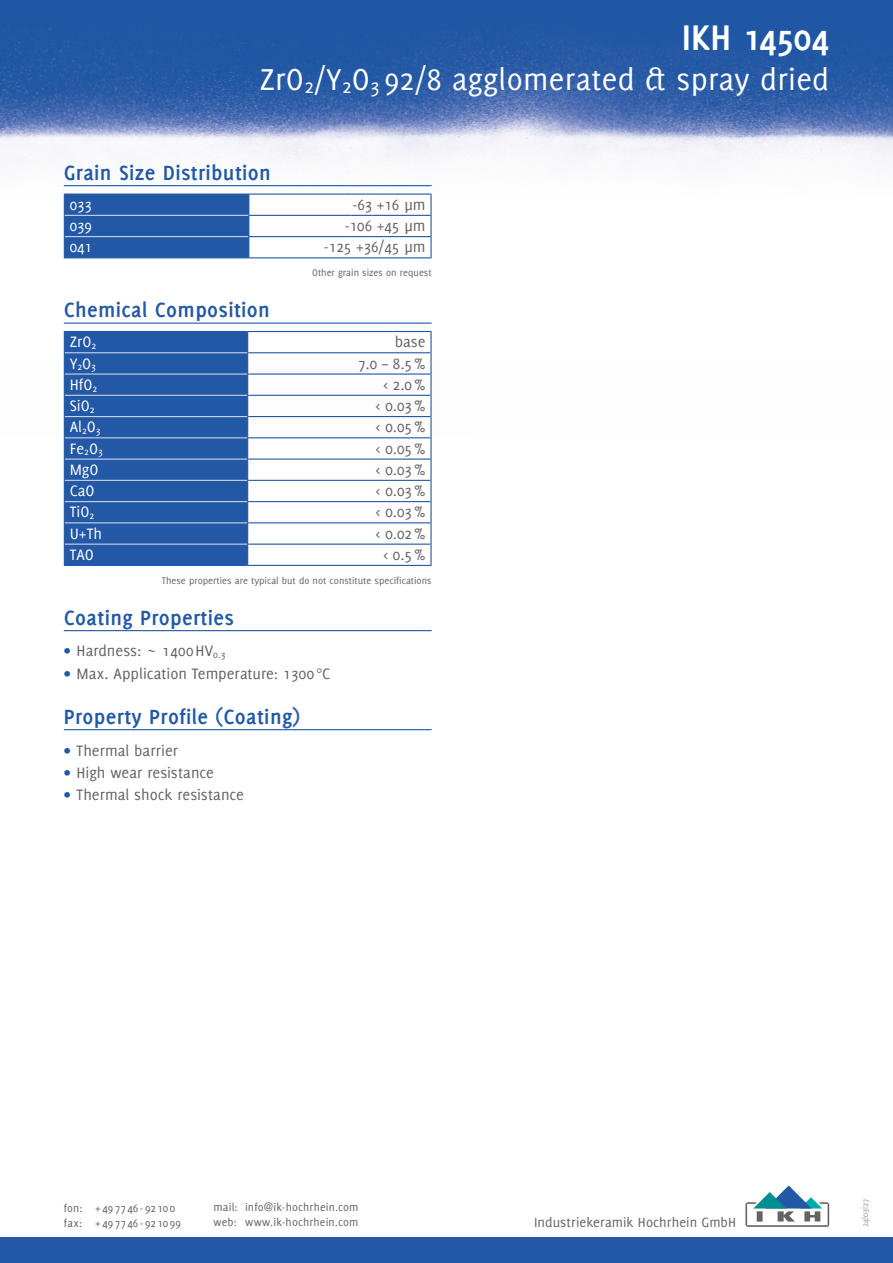
<style>
.page{position:relative;width:893px;height:1263px;background:#fff}
.page>*{position:absolute;margin:0;border:0;box-sizing:border-box;transform-origin:0 0}
.t1{font:700 39px "Delicious";color:#fff}
.t2{font:33px "Delicious";letter-spacing:.01em;color:#fff}
.t3{font:700 22.5px "Delicious";letter-spacing:.015em;color:#2258a5}
.t4{font:16.5px "Delicious";color:#626261}
.t5{font:16.5px "Delicious";color:#fff}
.t6{font:14.55px "Delicious";letter-spacing:.005em;color:#626261}
.t7{font:12px/15px "Delicious";letter-spacing:.01em;color:#626261}
.t8{font:10.5px "Delicious";color:#626261}
.t9{font:9px "Delicious";color:#9c9c9d}
.s1{color:#2258a5}
</style>
<div class="page">
<div style="left:0;top:1237px;width:893px;height:26px;background:#2258a5"></div>
<img style="left:0;top:0;width:893px;height:440px">
<div style="left:0;top:147px;width:893px;height:211px;background:#fff"></div>
<hr style="left:64px;top:185px;width:368px;height:1px;background:#2258a5">
<hr style="left:249px;top:194px;width:102px;height:1px;background:#2258a5">
<svg style="left:351px;top:194px;width:21px;height:1px"></svg>
<hr style="left:372px;top:194px;width:60px;height:1px;background:#2258a5">
<hr style="left:430px;top:195px;width:2px;height:20px;background:#2258a5">
<hr style="left:248px;top:215px;width:103px;height:1px;background:#2258a5">
<svg style="left:351px;top:215px;width:21px;height:1px"></svg>
<hr style="left:372px;top:215px;width:60px;height:1px;background:#2258a5">
<hr style="left:430px;top:216px;width:2px;height:20px;background:#2258a5">
<hr style="left:248px;top:236px;width:103px;height:1px;background:#2258a5">
<div style="left:64px;top:194px;width:185px;height:64px;background:#2258a5"></div>
<hr style="left:249px;top:257px;width:102px;height:1px;background:#2258a5">
<svg style="left:351px;top:236px;width:21px;height:1px"></svg>
<hr style="left:372px;top:236px;width:60px;height:1px;background:#2258a5">
<hr style="left:430px;top:237px;width:2px;height:20px;background:#2258a5">
<svg style="left:351px;top:257px;width:21px;height:1px"></svg>
<hr style="left:372px;top:257px;width:60px;height:1px;background:#2258a5">
<hr style="left:65px;top:215px;width:183px;height:1px;background:#cdd1eb">
<hr style="left:64px;top:323px;width:368px;height:1px;background:#2258a5">
<hr style="left:248px;top:331px;width:184px;height:1px;background:#2258a5">
<hr style="left:430px;top:332px;width:2px;height:21px;background:#2258a5">
<hr style="left:430px;top:353px;width:2px;height:21px;background:#2258a5">
<hr style="left:430px;top:374px;width:2px;height:21px;background:#2258a5">
<hr style="left:430px;top:395px;width:2px;height:22px;background:#2258a5">
<hr style="left:430px;top:417px;width:2px;height:21px;background:#2258a5">
<hr style="left:430px;top:438px;width:2px;height:21px;background:#2258a5">
<hr style="left:430px;top:459px;width:2px;height:21px;background:#2258a5">
<hr style="left:430px;top:480px;width:2px;height:22px;background:#2258a5">
<hr style="left:430px;top:502px;width:2px;height:21px;background:#2258a5">
<hr style="left:430px;top:523px;width:2px;height:21px;background:#2258a5">
<hr style="left:430px;top:544px;width:2px;height:21px;background:#2258a5">
<hr style="left:64px;top:565px;width:184px;height:1px;background:#2258a5">
<hr style="left:248px;top:565px;width:184px;height:1px;background:#2258a5">
<div style="left:64px;top:331px;width:184px;height:234px;background:#2258a5"></div>
<hr style="left:65px;top:352px;width:182px;height:1px;background:#cdd1eb">
<hr style="left:65px;top:373px;width:182px;height:2px;background:#cdd1eb">
<hr style="left:65px;top:395px;width:182px;height:1px;background:#cdd1eb">
<hr style="left:248px;top:352px;width:182px;height:1px;background:#2258a5">
<hr style="left:248px;top:373px;width:182px;height:2px;background:#2258a5">
<hr style="left:248px;top:395px;width:182px;height:1px;background:#2258a5">
<hr style="left:248px;top:416px;width:182px;height:1px;background:#2258a5">
<hr style="left:248px;top:437px;width:182px;height:1px;background:#2258a5">
<hr style="left:248px;top:458px;width:182px;height:2px;background:#2258a5">
<hr style="left:248px;top:480px;width:182px;height:1px;background:#2258a5">
<hr style="left:248px;top:501px;width:182px;height:1px;background:#2258a5">
<hr style="left:248px;top:522px;width:182px;height:1px;background:#2258a5">
<hr style="left:248px;top:544px;width:182px;height:1px;background:#2258a5">
<hr style="left:65px;top:416px;width:182px;height:1px;background:#cdd1eb">
<hr style="left:65px;top:437px;width:182px;height:1px;background:#cdd1eb">
<hr style="left:65px;top:458px;width:182px;height:2px;background:#cdd1eb">
<hr style="left:65px;top:480px;width:182px;height:1px;background:#cdd1eb">
<hr style="left:65px;top:501px;width:182px;height:1px;background:#cdd1eb">
<hr style="left:65px;top:522px;width:182px;height:1px;background:#cdd1eb">
<hr style="left:65px;top:544px;width:182px;height:1px;background:#cdd1eb">
<hr style="left:64px;top:630px;width:368px;height:1px;background:#2258a5">
<hr style="left:64px;top:729px;width:368px;height:1px;background:#2258a5">
<svg style="left:745px;top:1185px;width:84px;height:42px"></svg>
<h1 class="t1" style="left:682px;top:15px;width:149px">IKH 14504</h1>
<h2 class="t2" style="left:260px;top:60px;width:571px">ZrO<sub>2</sub>/Y<sub>2</sub>O<sub>3</sub> 92/8 agglomerated &amp; spray dried</h2>
<h3 class="t3" style="left:64px;top:160px;width:209px">Grain Size Distribution</h3>
<p class="t5" style="left:70px;top:195px;width:24px">033</p>
<p class="t4" style="left:352px;top:195px;width:75px">-63 +16 µm</p>
<p class="t5" style="left:70px;top:216px;width:24px">039</p>
<p class="t4" style="left:345px;top:216px;width:82px">-106 +45 µm</p>
<p class="t5" style="left:70px;top:238px;width:24px">041</p>
<p class="t4" style="left:324px;top:238px;width:103px">-125 +36/45 µm</p>
<p class="t8" style="left:312px;top:267px;width:121px">Other grain sizes on request</p>
<h3 class="t3" style="left:64px;top:297px;width:208px">Chemical Composition</h3>
<p class="t5" style="left:70px;top:333px;width:28px">ZrO<sub>2</sub></p>
<p class="t4" style="left:395px;top:333px;width:32px">base</p>
<p class="t5" style="left:70px;top:354px;width:28px">Y<sub>2</sub>O<sub>3</sub></p>
<p class="t4" style="left:358px;top:354px;width:69px">7.0 – 8.5%</p>
<p class="t5" style="left:70px;top:375px;width:29px">HfO<sub>2</sub></p>
<p class="t4" style="left:383px;top:375px;width:44px">&lt; 2.0%</p>
<p class="t5" style="left:70px;top:396px;width:26px">SiO<sub>2</sub></p>
<p class="t4" style="left:376px;top:396px;width:52px">&lt; 0.03%</p>
<p class="t5" style="left:70px;top:418px;width:32px">Al<sub>2</sub>O<sub>3</sub></p>
<p class="t4" style="left:376px;top:418px;width:52px">&lt; 0.05%</p>
<p class="t5" style="left:70px;top:439px;width:35px">Fe<sub>2</sub>O<sub>3</sub></p>
<p class="t4" style="left:376px;top:439px;width:52px">&lt; 0.05%</p>
<p class="t5" style="left:70px;top:460px;width:30px">MgO</p>
<p class="t4" style="left:376px;top:460px;width:52px">&lt; 0.03%</p>
<p class="t5" style="left:70px;top:481px;width:26px">CaO</p>
<p class="t4" style="left:376px;top:481px;width:52px">&lt; 0.03%</p>
<p class="t5" style="left:70px;top:503px;width:26px">TiO<sub>2</sub></p>
<p class="t4" style="left:376px;top:503px;width:52px">&lt; 0.03%</p>
<p class="t5" style="left:70px;top:524px;width:34px">U+Th</p>
<p class="t4" style="left:376px;top:524px;width:52px">&lt; 0.02%</p>
<p class="t5" style="left:70px;top:545px;width:26px">TAO</p>
<p class="t4" style="left:383px;top:545px;width:44px">&lt; 0.5%</p>
<p class="t8" style="left:162px;top:575px;width:271px">These properties are typical but do not constitute specifications</p>
<h3 class="t3" style="left:64px;top:605px;width:172px">Coating Properties</h3>
<p class="t4" style="left:64px;top:642px;width:163px"><span class="s1">•</span> Hardness: ~ 1400HV<sub>0.3</sub></p>
<p class="t4" style="left:64px;top:664px;width:268px"><span class="s1">•</span> Max. Application Temperature: 1300 °C</p>
<h3 class="t3" style="left:64px;top:704px;width:238px">Property Profile (Coating)</h3>
<p class="t4" style="left:64px;top:741px;width:116px"><span class="s1">•</span> Thermal barrier</p>
<p class="t4" style="left:64px;top:763px;width:152px"><span class="s1">•</span> High wear resistance</p>
<p class="t4" style="left:64px;top:785px;width:182px"><span class="s1">•</span> Thermal shock resistance</p>
<p class="t7" style="left:64px;top:1200px;width:119px">fon: +497746-92100 fax: +497746-921099</p>
<p class="t7" style="left:214px;top:1200px;width:146px">mail: info@ik-hochrhein.com web: www.ik-hochrhein.com</p>
<p class="t9" style="left:860px;top:1227px;width:30px;rotate:-90deg">24|03|27</p>
<p class="t6" style="left:534px;top:1214px;width:204px">Industriekeramik Hochrhein GmbH</p>
</div>
